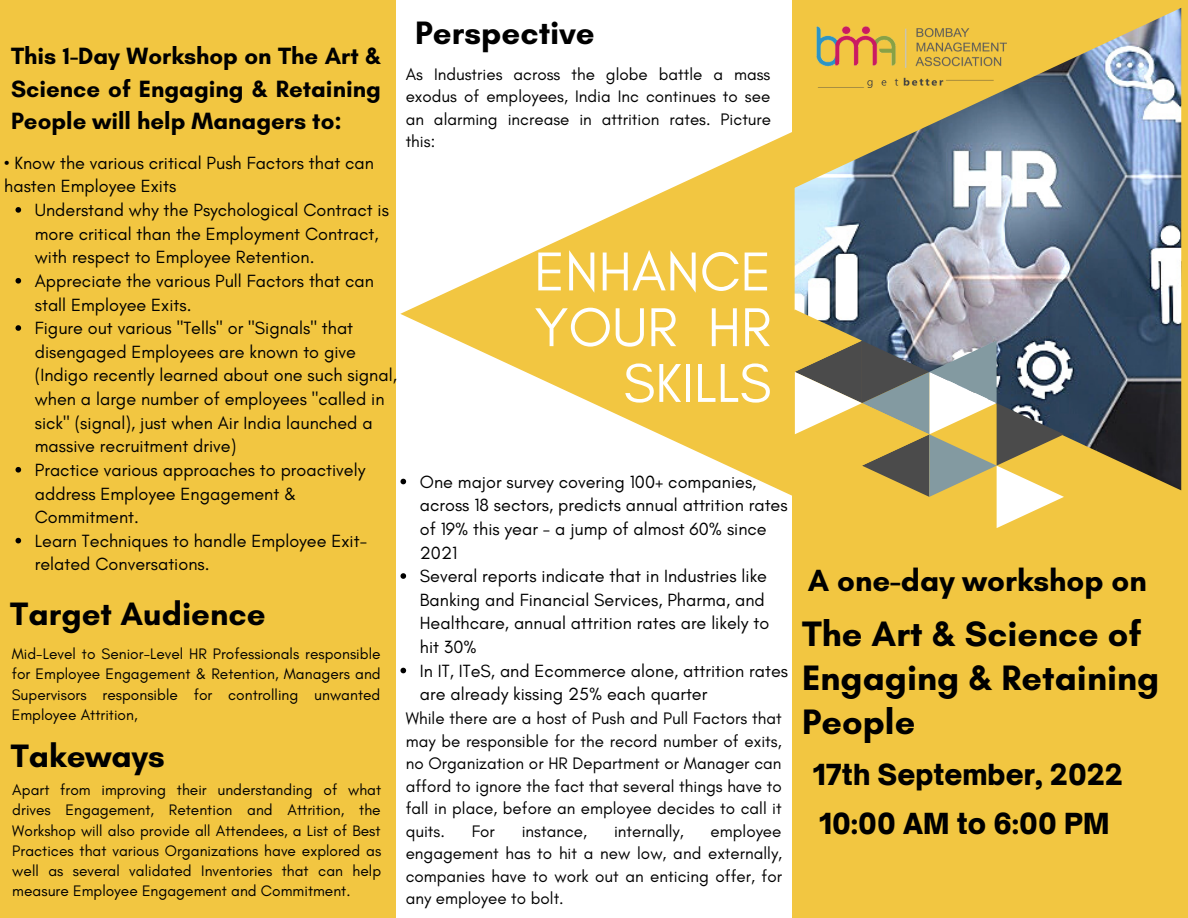
<style>
.page{position:relative;width:1188px;height:918px;background:#f2c641}
.page>*{position:absolute;margin:0;border:0;box-sizing:border-box;transform-origin:0 0}
.t1{font:55.65px/55.8px "Glacial Indifference";color:#fff;text-align:right}
.t2{font:700 36px/43.8px "Glacial Indifference";color:#000}
.t3{font:700 33px "Glacial Indifference";color:#000}
.t4{font:700 31.2px "Glacial Indifference";color:#000}
.t5{font:900 27.75px/49.3px "Open Sauce One";color:#000}
.t6{font:700 24px/32.7px "Glacial Indifference";color:#000;text-align:justify}
.t7{font:18px/23.7px "Glacial Indifference";color:#000}
.t8{font:16.95px/22.5px "Glacial Indifference";color:#000;text-align:justify}
.t9{font:15.45px/20.2px "Glacial Indifference";color:#000;text-align:justify}
</style>
<div class="page">
<div style="left:396px;top:0;width:396px;height:918px;background:#fff"></div>
<img style="left:795px;top:8px;width:386px;height:482px">
<svg style="left:400px;top:132px;width:395px;height:364px"></svg>
<svg style="left:795px;top:309px;width:269px;height:219px"></svg>
<img style="left:815px;top:26px;width:192px;height:62px">
<svg style="left:400px;top:479px;width:6px;height:5px"></svg>
<svg style="left:400px;top:573px;width:6px;height:6px"></svg>
<svg style="left:400px;top:668px;width:6px;height:5px"></svg>
<svg style="left:16px;top:207px;width:5px;height:6px"></svg>
<svg style="left:16px;top:278px;width:5px;height:6px"></svg>
<svg style="left:16px;top:325px;width:5px;height:6px"></svg>
<svg style="left:16px;top:467px;width:5px;height:6px"></svg>
<svg style="left:16px;top:538px;width:5px;height:5px"></svg>
<h3 class="t6" style="left:11px;top:39px;width:372px">This 1-Day Workshop on The Art &amp; Science of Engaging &amp; Retaining People will help Managers to:</h3>
<p class="t7" style="left:4px;top:151px;width:371px">• Know the various critical Push Factors that can hasten Employee Exits</p>
<p class="t7" style="left:35px;top:198px;width:364px">Understand why the Psychological Contract is more critical than the Employment Contract, with respect to Employee Retention.<br>Appreciate the various Pull Factors that can stall Employee Exits.<br>Figure out various "Tells" or "Signals" that disengaged Employees are known to give (Indigo recently learned about one such signal, when a large number of employees "called in sick" (signal), just when Air India launched a massive recruitment drive)<br>Practice various approaches to proactively address Employee Engagement &amp; Commitment.<br>Learn Techniques to handle Employee Exit&shy;related Conversations.</p>
<h3 class="t3" style="left:10px;top:593px;width:257px">Target Audience</h3>
<p class="t9" style="left:12px;top:643px;width:370px">Mid-Level to Senior-Level HR Professionals responsible for Employee Engagement &amp; Retention, Managers and Supervisors responsible for controlling unwanted Employee Attrition,</p>
<h3 class="t3" style="left:11px;top:736px;width:155px">Takeways</h3>
<p class="t9" style="left:12px;top:780px;width:370px">Apart from improving their understanding of what drives Engagement, Retention and Attrition, the Workshop will also provide all Attendees, a List of Best Practices that various Organizations have explored as well as several validated Inventories that can help measure Employee Engagement and Commitment.</p>
<h3 class="t3" style="left:415px;top:13px;width:181px">Perspective</h3>
<p class="t8" style="left:406px;top:63px;width:367px">As Industries across the globe battle a mass exodus of employees, India Inc continues to see an alarming increase in attrition rates. Picture this:</p>
<h1 class="t1" style="left:534px;top:243px;width:239px">ENHANCE<br>YOUR HR<br>SKILLS</h1>
<p class="t7" style="left:420px;top:470px;width:370px">One major survey covering 100+ companies, across 18 sectors, predicts annual attrition rates of 19% this year - a jump of almost 60% since 2021<br>Several reports indicate that in Industries like Banking and Financial Services, Pharma, and Healthcare, annual attrition rates are likely to hit 30%<br>In IT, ITeS, and Ecommerce alone, attrition rates are already kissing 25% each quarter</p>
<p class="t8" style="left:406px;top:707px;width:378px">While there are a host of Push and Pull Factors that may be responsible for the record number of exits, no Organization or HR Department or Manager can afford to ignore the fact that several things have to fall in place, before an employee decides to call it quits.</p>
<p class="t8" style="left:406px;top:820px;width:378px;text-indent:305px">employee engagement has to hit a new low, and externally, companies have to work out an enticing offer, for any employee to bolt.</p>
<p class="t8" style="left:472px;top:820px;width:25px">For</p>
<p class="t8" style="left:522px;top:820px;width:67px">instance,</p>
<p class="t8" style="left:614px;top:820px;width:71px">internally,</p>
<h3 class="t4" style="left:808px;top:561px;width:341px">A one-day workshop on</h3>
<h2 class="t2" style="left:802px;top:612px;width:359px">The Art &amp; Science of<br>Engaging &amp; Retaining<br>People</h2>
<h3 class="t5" style="left:813px;top:749px;width:311px">17th September, 2022<br>10:00 AM to 6:00 PM</h3>
</div>
